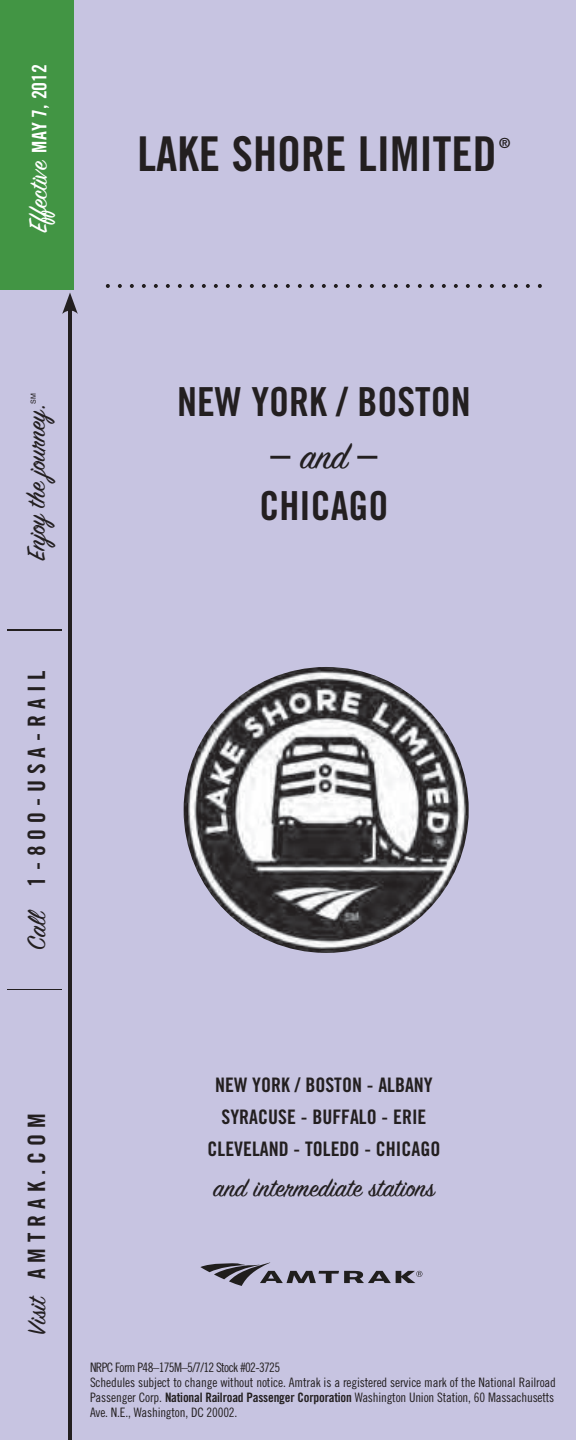
<style>
.page{position:relative;width:576px;height:1440px;background:#c7c4e1}
.page>*{position:absolute;margin:0;border:0;box-sizing:border-box;transform-origin:0 0}
.t1{font:48px "Trade Gothic Bold Cond Twenty";color:#231f20}
.t2{font:40px "Trade Gothic Bold Cond Twenty";color:#231f20}
.t3{font:40px "Sign Painter House Script";color:#231f20}
.t4{font:28px "Sign Painter House Script";color:#231f20}
.t5{font:28px "Sign Painter House Script";color:#fff}
.t6{font:24px "Trade Gothic Bold Cond Twenty";letter-spacing:.25em;color:#231f20}
.t7{font:20px/32px "Trade Gothic Bold Cond Twenty";color:#231f20;text-align:center}
.t8{font:14px "Trade Gothic Bold Cond Twenty";color:#231f20}
.t9{font:13px/15px "Trade Gothic Cond Eighteen";letter-spacing:-.01em;color:#231f20}
.t10{font:7px "Helvetica";color:#231f20}
.s1{font-family:"Trade Gothic Bold Cond Twenty";font-size:20px}
.s2{font-family:"Sign Painter House Script";font-size:28px}
.s3{font-family:"Trade Gothic Bold Cond Twenty"}
</style>
<div class="page">
<hr style="left:71px;top:306px;width:1px;height:1134px;background:#231f20">
<hr style="left:68px;top:306px;width:1px;height:1134px;background:#231f20">
<hr style="left:7px;top:629px;width:55px;height:1px;background:#231f20">
<hr style="left:7px;top:990px;width:55px;height:1px;background:#231f20">
<svg style="left:106px;top:284px;width:436px;height:4px"></svg>
<svg style="left:200px;top:1262px;width:222px;height:24px"></svg>
<img style="left:184px;top:667px;width:285px;height:286px;border-radius:50%">
<svg style="left:0;top:0;width:78px;height:314px;background:#4b974f"></svg>
<h3 class="t5" style="left:29px;top:232px;width:170px;rotate:-90deg">Effective <span class="s1">MAY 7, 2012</span></h3>
<h1 class="t1" style="left:138px;top:137px;width:361px">LAKE SHORE LIMITED</h1>
<p class="t8" style="left:499px;top:138px;width:13px">®</p>
<p class="t10" style="left:31px;top:404px;width:12px;rotate:-90deg">SM</p>
<h3 class="t4" style="left:27px;top:560px;width:158px;rotate:-90deg">Enjoy the journey.</h3>
<h3 class="t6" style="left:28px;top:950px;width:281px;rotate:-90deg"><span class="s2">Call</span> 1-800-USA-RAIL</h3>
<h2 class="t2" style="left:177px;top:388px;width:295px">NEW YORK / BOSTON</h2>
<h2 class="t3" style="left:270px;top:443px;width:109px"><span class="s3">–</span> and <span class="s3">–</span></h2>
<h2 class="t2" style="left:260px;top:492px;width:130px">CHICAGO</h2>
<h3 class="t6" style="left:28px;top:1335px;width:223px;rotate:-90deg"><span class="s2">Visit</span> AMTRAK.COM</h3>
<h3 class="t7" style="left:208px;top:1070px;width:234px">NEW YORK / BOSTON - ALBANY<br>SYRACUSE - BUFFALO - ERIE<br>CLEVELAND - TOLEDO - CHICAGO</h3>
<h3 class="t4" style="left:213px;top:1178px;width:223px">and intermediate stations</h3>
<p class="t9" style="left:90px;top:1361px;width:468px">NRPC Form P48–175M–5/7/12 Stock #02-3725<br>Schedules subject to change without notice. Amtrak is a registered service mark of the National Railroad Passenger Corp. <span class="s3">National Railroad Passenger Corporation</span> Washington Union Station, 60 Massachusetts Ave. N.E., Washington, DC 20002.</p>
</div>
